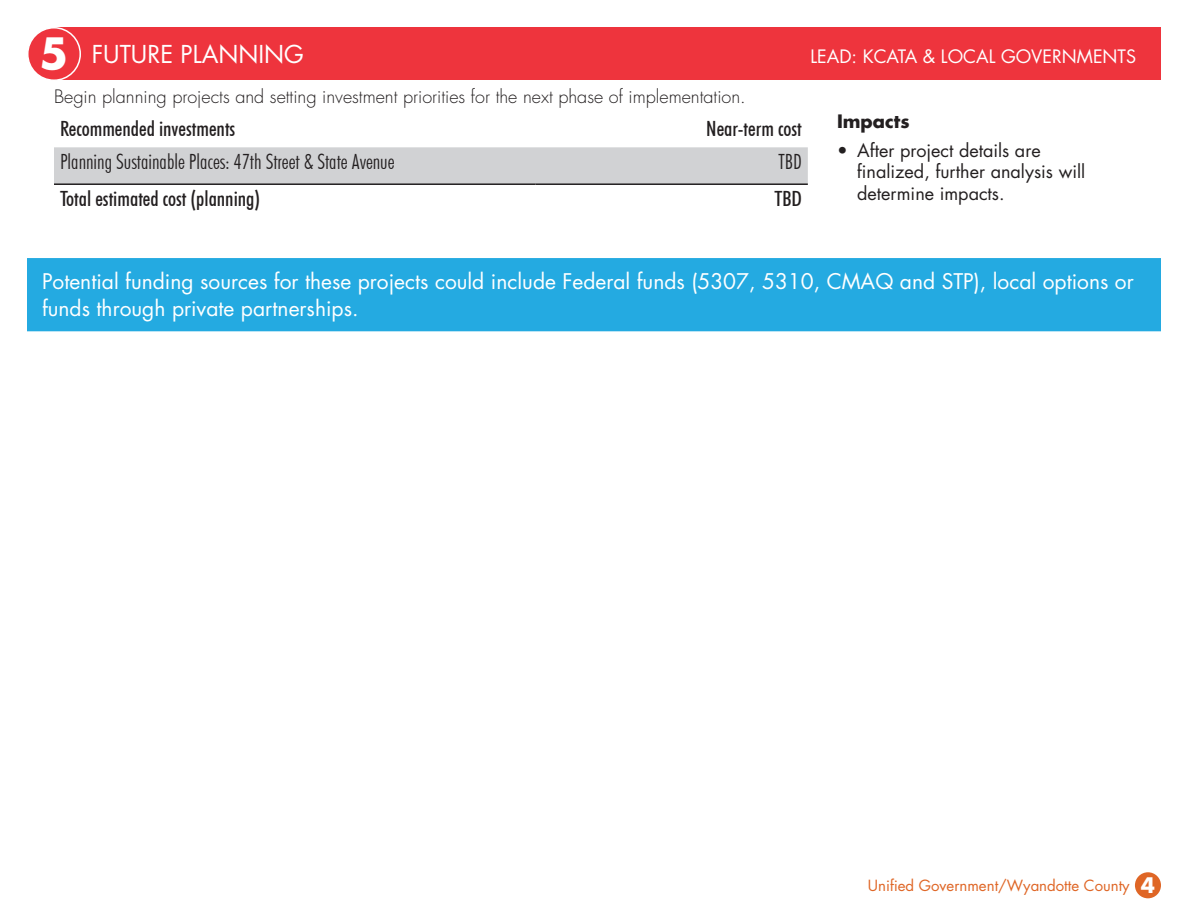
<style>
.page{position:relative;width:1188px;height:918px;background:#fff}
.page>*{position:absolute;margin:0;border:0;box-sizing:border-box;transform-origin:0 0}
.t1{font:24px "Futura";color:#fff}
.t2{font:21px/27px "Futura";color:#fff}
.t3{font:500 condensed 21px "Futura BT";color:#231f20}
.t4{font:300 condensed 21px "Futura BT";color:#231f20}
.t5{font:300 18px "Futura";color:#231f20}
.t6{font:18px/21.6px "Futura";color:#231f20}
.t7{font:18px "Futura";color:#fff}
.t8{font:700 18px "Futura";color:#231f20}
.t9{font:15px "Futura";color:#df6626}
.s1{font-weight:700;font-size:42px}
.s2{font-weight:700;font-size:20.85px;color:#fff}
</style>
<div class="page">
<div style="left:54px;top:28px;width:1107px;height:52px;background:#ee343d"></div>
<div style="left:28px;top:28px;width:52px;height:52px;background:#ee343d;border-radius:50%"></div>
<div style="left:27px;top:27px;width:54px;height:54px;border:2px solid #fff;border-radius:50%"></div>
<div style="left:54px;top:147px;width:754px;height:36px;background:#d1d2d4"></div>
<hr style="left:54px;top:183px;width:482px;height:2px;background:#231f20">
<hr style="left:536px;top:183px;width:272px;height:2px;background:#231f20">
<div style="left:28px;top:259px;width:1132px;height:72px;background:#24aae1"></div>
<div style="left:27px;top:258px;width:1134px;height:73px;border:2px solid #24aae1"></div>
<div style="left:1135px;top:872px;width:26px;height:26px;background:#df6626;border-radius:50%"></div>
<p class="t1" style="left:40px;top:39px;width:266px"><span class="s1">5</span> FUTURE PLANNING</p>
<p class="t7" style="left:810px;top:45px;width:327px">LEAD: KCATA &amp; LOCAL GOVERNMENTS</p>
<p class="t5" style="left:54px;top:86px;width:693px">Begin planning projects and setting investment priorities for the next phase of implementation.</p>
<p class="t8" style="left:837px;top:109px;width:74px">Impacts</p>
<p class="t6" style="left:857px;top:139px;width:229px;text-indent:-20px">• After project details are finalized, further analysis will determine impacts.</p>
<p class="t3" style="left:60px;top:116px;width:177px">Recommended investments</p>
<p class="t3" style="left:706px;top:116px;width:97px">Near-term cost</p>
<p class="t4" style="left:60px;top:149px;width:336px">Planning Sustainable Places: 47th Street &amp; State Avenue</p>
<p class="t4" style="left:778px;top:149px;width:25px">TBD</p>
<p class="t3" style="left:60px;top:186px;width:202px">Total estimated cost (planning)</p>
<p class="t3" style="left:774px;top:186px;width:29px">TBD</p>
<p class="t2" style="left:42px;top:268px;width:1093px">Potential funding sources for these projects could include Federal funds (5307, 5310, CMAQ and STP), local options or funds through private partnerships.</p>
<p class="t9" style="left:868px;top:876px;width:289px">Unified Government/Wyandotte County <span class="s2">4</span></p>
</div>
